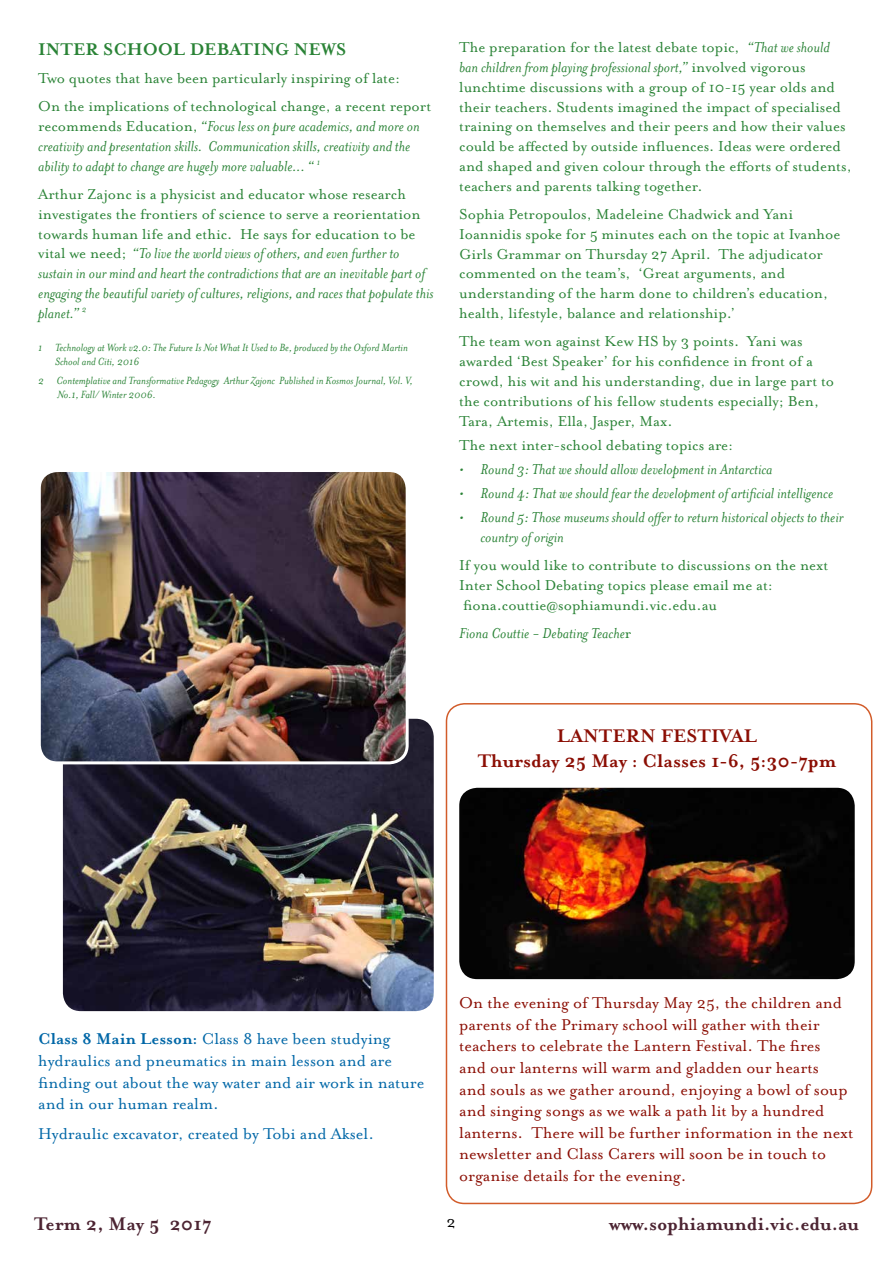
<style>
.page{position:relative;width:893px;height:1263px;background:#fff}
.page>*{position:absolute;margin:0;border:0;box-sizing:border-box;transform-origin:0 0}
.t1{font:700 21px/25.2px "Mrs Eaves OT";color:#8b0e04;text-align:center}
.t2{font:700 21px "Mrs Eaves OT";color:#4c2432}
.t3{font:700 19.5px "Mrs Eaves OT";color:#2a8336}
.t4{font:18px/21.6px "Mrs Eaves OT";color:#8b0e04}
.t5{font:18px/21.6px "Mrs Eaves OT";color:#0067a7}
.t6{font:18px "Mrs Eaves OT";color:#000}
.t7{font:16.5px/19.8px "Mrs Eaves OT";color:#2a8336}
.t8{font:italic 16.5px/19.8px "Mrs Eaves OT";color:#2a8336}
.t9{font:italic 12px/14.4px "Mrs Eaves OT";color:#2a8336}
.s1{font-style:normal}
.s2{font-style:italic}
.s3{font-weight:700}
</style>
<div class="page">
<img style="left:459px;top:788px;width:396px;height:191px">
<img style="left:63px;top:719px;width:371px;height:292px">
<div style="left:446px;top:703px;width:426px;height:501px;border:2px solid #d25c2a;border-radius:18px"></div>
<img style="left:42px;top:473px;width:365px;height:290px">
<div style="left:38px;top:469px;width:371px;height:295px;border:3px solid #fff;border-radius:18px"></div>
<p class="t3" style="left:38px;top:38px;width:309px">INTER SCHOOL DEBATING NEWS</p>
<p class="t7" style="left:38px;top:64px;width:394px;line-height:28.3px">Two quotes that have been particularly inspiring of late:<br>On the implications of technological change, a recent report</p>
<p class="t8" style="left:38px;top:116px;width:383px"><span class="s1">recommends Education,</span> “Focus less on pure academics, and more on creativity and presentation skills. Communication skills, creativity and the ability to adapt to change are hugely more valuable... “ <sup>1</sup></p>
<p class="t8" style="left:38px;top:184px;width:397px"><span class="s1">Arthur Zajonc is a physicist and educator whose research investigates the frontiers of science to serve a reorientation towards human life and ethic. He says for education to be vital we need;</span> “To live the world views of others, and even further to sustain in our mind and heart the contradictions that are an inevitable part of engaging the beautiful variety of cultures, religions, and races that populate this planet.” <sup>2</sup></p>
<p class="t9" style="left:55px;top:340px;width:354px;text-indent:-17px">1 Technology at Work v2.0: The Future Is Not What It Used to Be, produced by the Oxford Martin<br>School and Citi, 2016</p>
<p class="t9" style="left:57px;top:373px;width:357px;text-indent:-19px">2 Contemplative and Transformative Pedagogy Arthur Zajonc Published in Kosmos Journal, Vol. V,<br>No.1, Fall/ Winter 2006.</p>
<p class="t7" style="left:459px;top:38px;width:394px">The preparation for the latest debate topic, <span class="s2">“That we should ban children from playing professional sport,”</span> involved vigorous lunchtime discussions with a group of 10-15 year olds and their teachers. Students imagined the impact of specialised training on themselves and their peers and how their values could be affected by outside influences. Ideas were ordered and shaped and given colour through the efforts of students, teachers and parents talking together.</p>
<p class="t7" style="left:459px;top:204px;width:383px">Sophia Petropoulos, Madeleine Chadwick and Yani Ioannidis spoke for 5 minutes each on the topic at Ivanhoe Girls Grammar on Thursday 27 April. The adjudicator commented on the team’s, ‘Great arguments, and understanding of the harm done to children’s education, health, lifestyle, balance and relationship.’</p>
<p class="t7" style="left:459px;top:332px;width:376px">The team won against Kew HS by 3 points. Yani was awarded ‘Best Speaker’ for his confidence in front of a crowd, his wit and his understanding, due in large part to the contributions of his fellow students especially; Ben, Tara, Artemis, Ella, Jasper, Max.</p>
<p class="t7" style="left:459px;top:435px;width:276px">The next inter-school debating topics are:</p>
<p class="t8" style="left:459px;top:459px;width:315px">• Round 3: That we should allow development in Antarctica</p>
<p class="t8" style="left:459px;top:483px;width:375px">• Round 4: That we should fear the development of artificial intelligence</p>
<p class="t8" style="left:480px;top:507px;width:365px;text-indent:-21px">• Round 5: Those museums should offer to return historical objects to their country of origin</p>
<p class="t7" style="left:459px;top:555px;width:371px">If you would like to contribute to discussions on the next<br>Inter School Debating topics please email me at: fiona.couttie@sophiamundi.vic.edu.au</p>
<p class="t8" style="left:459px;top:623px;width:174px">Fiona Couttie - Debating Teache<span class="s1">r</span></p>
<p class="t1" style="left:478px;top:723px;width:360px">LANTERN FESTIVAL<br>Thursday 25 May : Classes 1-6, 5:30-7pm</p>
<p class="t5" style="left:38px;top:1028px;width:387px"><span class="s3">Class 8 Main Lesson:</span> Class 8 have been studying hydraulics and pneumatics in main lesson and are finding out about the way water and air work in nature and in our human realm.</p>
<p class="t5" style="left:38px;top:1123px;width:337px">Hydraulic excavator, created by Tobi and Aksel.</p>
<p class="t4" style="left:459px;top:992px;width:396px">On the evening of Thursday May 25, the children and parents of the Primary school will gather with their teachers to celebrate the Lantern Festival. The fires<br>and our lanterns will warm and gladden our hearts<br>and souls as we gather around, enjoying a bowl of soup and singing songs as we walk a path lit by a hundred lanterns. There will be further information in the next newsletter and Class Carers will soon be in touch to organise details for the evening.</p>
<p class="t2" style="left:34px;top:1212px;width:179px">Term 2, May 5 2017</p>
<p class="t2" style="left:609px;top:1212px;width:251px">www.sophiamundi.vic.edu.au</p>
<p class="t6" style="left:446px;top:1212px;width:11px">2</p>
</div>
